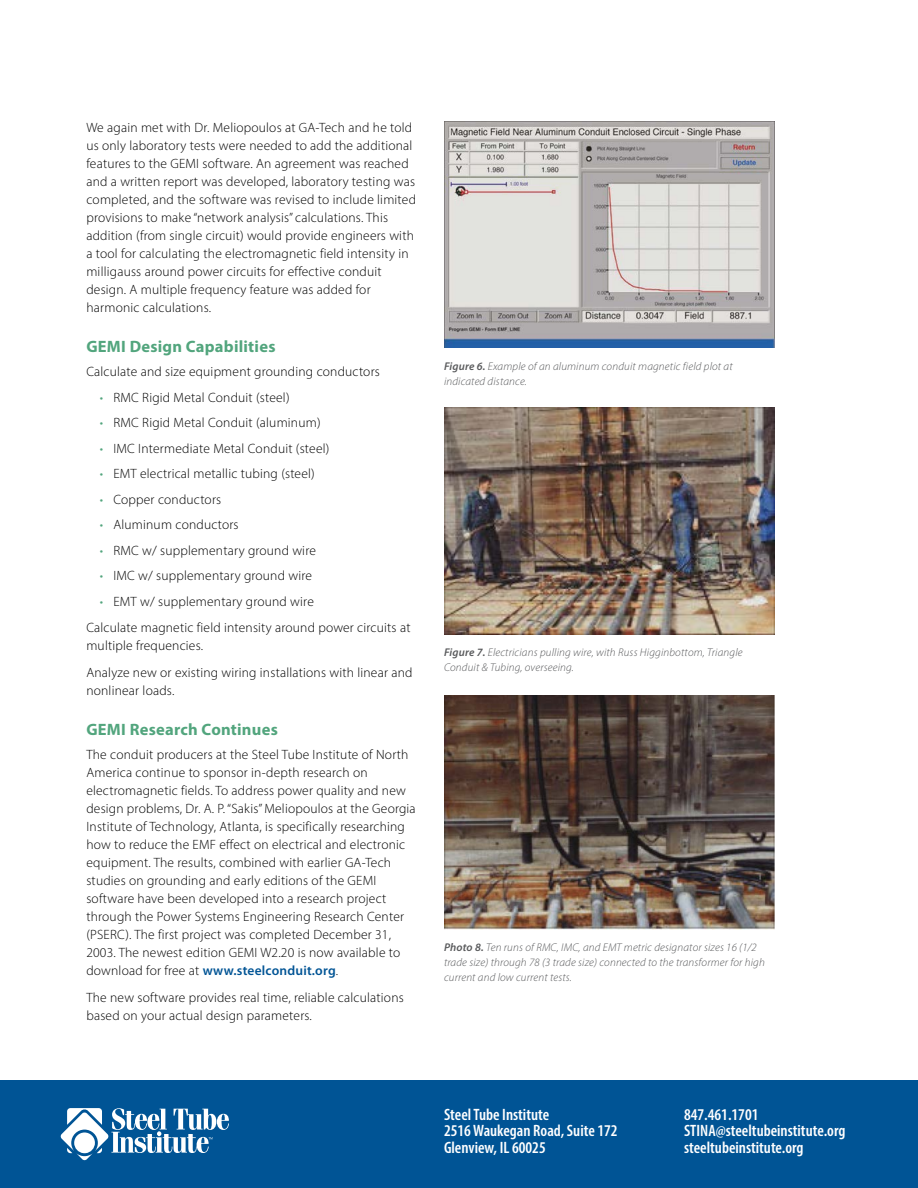
<style>
.page{position:relative;width:918px;height:1188px;background:#fff}
.page>*{position:absolute;margin:0;border:0;box-sizing:border-box;transform-origin:0 0}
.t1{font:600 condensed 16.5px/16.5px "Myriad Pro";color:#fff}
.t2{font:700 16.5px "Myriad Pro";letter-spacing:.015em;color:#52a57d}
.t3{font:300 13.5px/18px "Myriad Pro";letter-spacing:.015em;color:#000}
.t4{font:italic 300 11.25px/15px "Myriad Pro";letter-spacing:.015em;color:#58595b}
.s1{color:#52a57d}
.s2{font-weight:600;color:#005495}
.s3{font-weight:600}
</style>
<div class="page">
<div style="left:0;top:1080px;width:918px;height:108px;background:#005495"></div>
<svg style="left:60px;top:1108px;width:169px;height:52px"></svg>
<img style="left:444px;top:122px;width:331px;height:226px">
<img style="left:444px;top:407px;width:331px;height:227px">
<img style="left:444px;top:695px;width:331px;height:234px">
<p class="t3" style="left:86px;top:118px;width:331px">We again met with Dr. Meliopoulos at GA-Tech and he told us only laboratory tests were needed to add the additional features to the GEMI software. An agreement was reached and a written report was developed, laboratory testing was completed, and the software was revised to include limited provisions to make “network analysis” calculations. This addition (from single circuit) would provide engineers with a tool for calculating the electromagnetic field intensity in milligauss around power circuits for effective conduit design. A multiple frequency feature was added for harmonic calculations.</p>
<p class="t2" style="left:86px;top:335px;width:191px">GEMI Design Capabilities</p>
<p class="t3" style="left:86px;top:363px;width:295px">Calculate and size equipment grounding conductors</p>
<p class="t3" style="left:100px;top:388px;width:191px"><span class="s1">•</span> RMC Rigid Metal Conduit (steel)</p>
<p class="t3" style="left:100px;top:414px;width:222px"><span class="s1">•</span> RMC Rigid Metal Conduit (aluminum)</p>
<p class="t3" style="left:100px;top:439px;width:231px"><span class="s1">•</span> IMC Intermediate Metal Conduit (steel)</p>
<p class="t3" style="left:100px;top:465px;width:216px"><span class="s1">•</span> EMT electrical metallic tubing (steel)</p>
<p class="t3" style="left:100px;top:490px;width:123px"><span class="s1">•</span> Copper conductors</p>
<p class="t3" style="left:100px;top:516px;width:140px"><span class="s1">•</span> Aluminum conductors</p>
<p class="t3" style="left:100px;top:541px;width:218px"><span class="s1">•</span> RMC w/ supplementary ground wire</p>
<p class="t3" style="left:100px;top:567px;width:214px"><span class="s1">•</span> IMC w/ supplementary ground wire</p>
<p class="t3" style="left:86px;top:588px;width:326px;line-height:26.4px;text-indent:14px"><span class="s1">•</span> EMT w/ supplementary ground wire<br>Calculate magnetic field intensity around power circuits at</p>
<p class="t3" style="left:86px;top:632px;width:328px;line-height:26.5px">multiple frequencies.<br>Analyze new or existing wiring installations with linear and</p>
<p class="t3" style="left:86px;top:681px;width:89px">nonlinear loads.</p>
<p class="t2" style="left:86px;top:718px;width:193px">GEMI Research Continues</p>
<p class="t3" style="left:86px;top:746px;width:331px">The conduit producers at the Steel Tube Institute of North America continue to sponsor in-depth research on electromagnetic fields. To address power quality and new design problems, Dr. A. P. “Sakis” Meliopoulos at the Georgia Institute of Technology, Atlanta, is specifically researching how to reduce the EMF effect on electrical and electronic equipment. The results, combined with earlier GA-Tech studies on grounding and early editions of the GEMI software have been developed into a research project through the Power Systems Engineering Research Center (PSERC). The first project was completed December 31, 2003. The newest edition GEMI W2.20 is now available to download for free at <span class="s2">www.steelconduit.org</span>.</p>
<p class="t3" style="left:86px;top:988px;width:319px">The new software provides real time, reliable calculations based on your actual design parameters.</p>
<p class="t4" style="left:444px;top:358px;width:290px"><span class="s3">Figure 6.</span> Example of an aluminum conduit magnetic field plot at indicated distance.</p>
<p class="t4" style="left:444px;top:645px;width:300px"><span class="s3">Figure 7.</span> Electricians pulling wire, with Russ Higginbottom, Triangle<br>Conduit &amp; Tubing, overseeing.</p>
<p class="t4" style="left:444px;top:940px;width:322px"><span class="s3">Photo 8.</span> Ten runs of RMC, IMC, and EMT metric designator sizes 16 (1/2 trade size) through 78 (3 trade size) connected to the transformer for high current and low current tests.</p>
<p class="t1" style="left:444px;top:1106px;width:175px">Steel Tube Institute<br>2516 Waukegan Road, Suite 172<br>Glenview, IL 60025</p>
<p class="t1" style="left:684px;top:1106px;width:163px">847.461.1701<br>STINA@steeltubeinstitute.org steeltubeinstitute.org</p>
</div>
